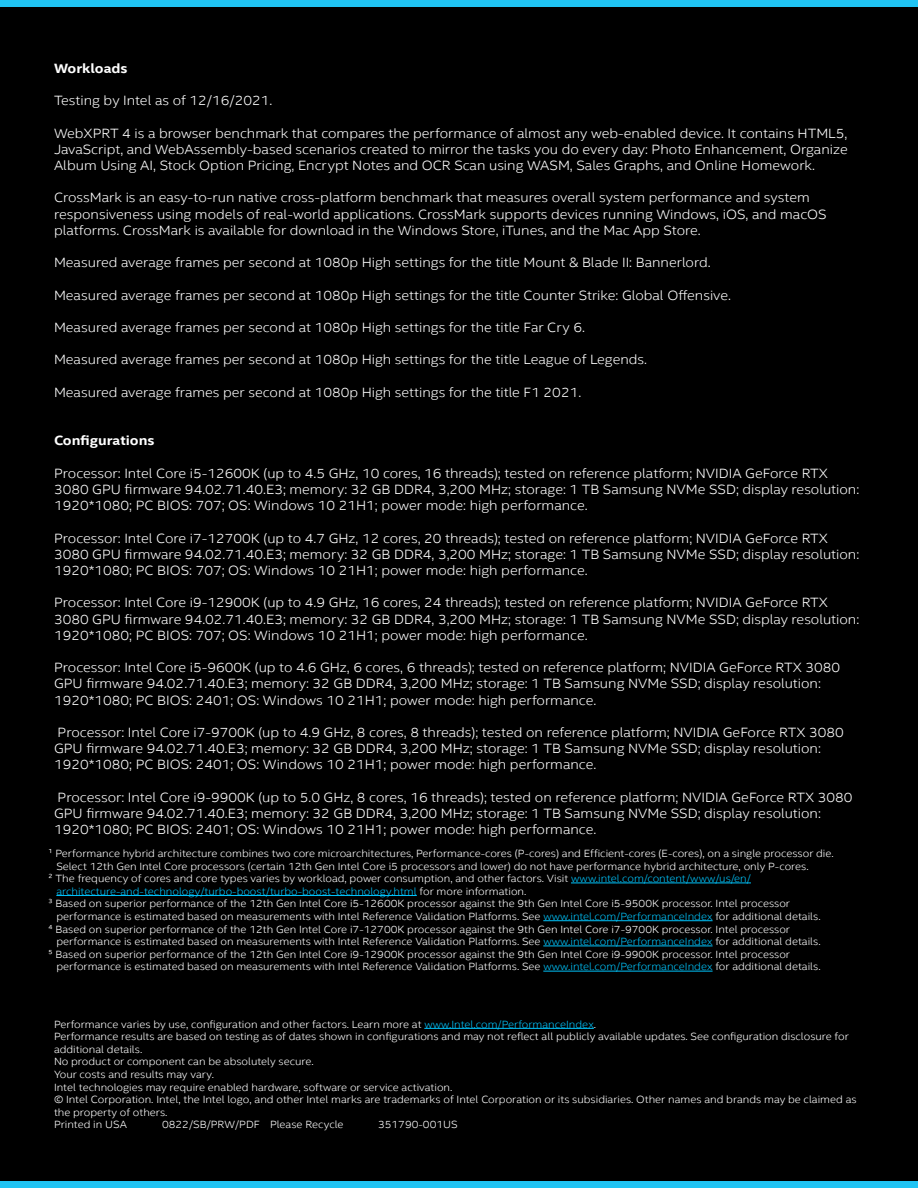
<style>
.page{position:relative;width:918px;height:1188px;background:#fff}
.page>*{position:absolute;margin:0;border:0;box-sizing:border-box;transform-origin:0 0}
.t1{font:300 13.5px/16.2px "Intel Clear";color:#fff;scale:1.08 1}
.t2{font:700 13.5px "Intel Clear";color:#fff;scale:1.08 1}
.t3{font:300 10.5px/12.6px "Intel Clear";color:#fff;scale:1.08 1}
.t4{font:300 10.5px "Intel Clear";color:#00c4fc;scale:1.08 1}
.s1{color:#00c4fc}
.s2{color:#fff}
</style>
<div class="page">
<div style="left:0;top:0;width:918px;height:1182px;background:#000"></div>
<div style="left:0;top:1182px;width:918px;height:6px;background:#20c4f4"></div>
<div style="left:0;top:0;width:918px;height:6px;background:#20c4f4"></div>
<hr style="left:571px;top:883px;width:180px;height:1px;background:#00c4fc">
<hr style="left:56px;top:895px;width:361px;height:1px;background:#00c4fc">
<hr style="left:543px;top:920px;width:170px;height:1px;background:#00c4fc">
<hr style="left:543px;top:946px;width:170px;height:1px;background:#00c4fc">
<hr style="left:543px;top:971px;width:170px;height:1px;background:#00c4fc">
<hr style="left:424px;top:1028px;width:170px;height:1px;background:#00c4fc">
<p class="t2" style="left:54px;top:59px;width:70px">Workloads</p>
<p class="t1" style="left:54px;top:92px;width:204px">Testing by Intel as of 12/16/2021.</p>
<p class="t1" style="left:54px;top:125px;width:737px;text-align:justify">WebXPRT 4 is a browser benchmark that compares the performance of almost any web-enabled device. It contains HTML5, JavaScript, and WebAssembly-based scenarios created to mirror the tasks you do every day: Photo Enhancement, Organize Album Using AI, Stock Option Pricing, Encrypt Notes and OCR Scan using WASM, Sales Graphs, and Online Homework.</p>
<p class="t1" style="left:54px;top:189px;width:717px">CrossMark is an easy-to-run native cross-platform benchmark that measures overall system performance and system responsiveness using models of real-world applications. CrossMark supports devices running Windows, iOS, and macOS platforms. CrossMark is available for download in the Windows Store, iTunes, and the Mac App Store.</p>
<p class="t1" style="left:54px;top:254px;width:610px">Measured average frames per second at 1080p High settings for the title Mount &amp; Blade II: Bannerlord.</p>
<p class="t1" style="left:54px;top:287px;width:629px">Measured average frames per second at 1080p High settings for the title Counter Strike: Global Offensive.</p>
<p class="t1" style="left:54px;top:319px;width:493px">Measured average frames per second at 1080p High settings for the title Far Cry 6.</p>
<p class="t1" style="left:54px;top:351px;width:551px">Measured average frames per second at 1080p High settings for the title League of Legends.</p>
<p class="t1" style="left:54px;top:384px;width:490px">Measured average frames per second at 1080p High settings for the title F1 2021.</p>
<p class="t2" style="left:54px;top:431px;width:95px">Configurations</p>
<p class="t1" style="left:54px;top:465px;width:747px">Processor: Intel Core i5-12600K (up to 4.5 GHz, 10 cores, 16 threads); tested on reference platform; NVIDIA GeForce RTX<br>3080 GPU firmware 94.02.71.40.E3; memory: 32 GB DDR4, 3,200 MHz; storage: 1 TB Samsung NVMe SSD; display resolution:<br>1920*1080; PC BIOS: 707; OS: Windows 10 21H1; power mode: high performance.</p>
<p class="t1" style="left:54px;top:530px;width:747px">Processor: Intel Core i7-12700K (up to 4.7 GHz, 12 cores, 20 threads); tested on reference platform; NVIDIA GeForce RTX<br>3080 GPU firmware 94.02.71.40.E3; memory: 32 GB DDR4, 3,200 MHz; storage: 1 TB Samsung NVMe SSD; display resolution:<br>1920*1080; PC BIOS: 707; OS: Windows 10 21H1; power mode: high performance.</p>
<p class="t1" style="left:54px;top:594px;width:747px">Processor: Intel Core i9-12900K (up to 4.9 GHz, 16 cores, 24 threads); tested on reference platform; NVIDIA GeForce RTX<br>3080 GPU firmware 94.02.71.40.E3; memory: 32 GB DDR4, 3,200 MHz; storage: 1 TB Samsung NVMe SSD; display resolution:<br>1920*1080; PC BIOS: 707; OS: Windows 10 21H1; power mode: high performance.</p>
<p class="t1" style="left:54px;top:659px;width:730px">Processor: Intel Core i5-9600K (up to 4.6 GHz, 6 cores, 6 threads); tested on reference platform; NVIDIA GeForce RTX 3080<br>GPU firmware 94.02.71.40.E3; memory: 32 GB DDR4, 3,200 MHz; storage: 1 TB Samsung NVMe SSD; display resolution:<br>1920*1080; PC BIOS: 2401; OS: Windows 10 21H1; power mode: high performance.</p>
<p class="t1" style="left:54px;top:724px;width:733px">Processor: Intel Core i7-9700K (up to 4.9 GHz, 8 cores, 8 threads); tested on reference platform; NVIDIA GeForce RTX 3080<br>GPU firmware 94.02.71.40.E3; memory: 32 GB DDR4, 3,200 MHz; storage: 1 TB Samsung NVMe SSD; display resolution:<br>1920*1080; PC BIOS: 2401; OS: Windows 10 21H1; power mode: high performance.</p>
<p class="t1" style="left:54px;top:789px;width:741px">Processor: Intel Core i9-9900K (up to 5.0 GHz, 8 cores, 16 threads); tested on reference platform; NVIDIA GeForce RTX 3080<br>GPU firmware 94.02.71.40.E3; memory: 32 GB DDR4, 3,200 MHz; storage: 1 TB Samsung NVMe SSD; display resolution:<br>1920*1080; PC BIOS: 2401; OS: Windows 10 21H1; power mode: high performance.</p>
<p class="t3" style="left:48px;top:847px;width:729px">¹ Performance hybrid architecture combines two core microarchitectures, Performance-cores (P-cores) and Efficient-cores (E-cores), on a single processor die.</p>
<p class="t3" style="left:56px;top:859px;width:698px">Select 12th Gen Intel Core processors (certain 12th Gen Intel Core i5 processors and lower) do not have performance hybrid architecture, only P-cores.</p>
<p class="t3" style="left:48px;top:872px;width:652px">² The frequency of cores and core types varies by workload, power consumption, and other factors. Visit <span class="s1">www.intel.com/content/www/us/en/</span></p>
<p class="t4" style="left:56px;top:884px;width:437px">architecture-and-technology/turbo-boost/turbo-boost-technology.html <span class="s2">for more information.</span></p>
<p class="t3" style="left:48px;top:897px;width:689px">³ Based on superior performance of the 12th Gen Intel Core i5-12600K processor against the 9th Gen Intel Core i5-9500K processor. Intel processor</p>
<p class="t3" style="left:56px;top:910px;width:709px">performance is estimated based on measurements with Intel Reference Validation Platforms. See <span class="s1">www.intel.com/PerformanceIndex</span> for additional details.</p>
<p class="t3" style="left:48px;top:922px;width:689px">⁴ Based on superior performance of the 12th Gen Intel Core i7-12700K processor against the 9th Gen Intel Core i7-9700K processor. Intel processor</p>
<p class="t3" style="left:56px;top:935px;width:709px">performance is estimated based on measurements with Intel Reference Validation Platforms. See <span class="s1">www.intel.com/PerformanceIndex</span> for additional details.</p>
<p class="t3" style="left:48px;top:948px;width:689px">⁵ Based on superior performance of the 12th Gen Intel Core i9-12900K processor against the 9th Gen Intel Core i9-9900K processor. Intel processor</p>
<p class="t3" style="left:56px;top:960px;width:709px">performance is estimated based on measurements with Intel Reference Validation Platforms. See <span class="s1">www.intel.com/PerformanceIndex</span> for additional details.</p>
<p class="t3" style="left:54px;top:1017px;width:745px">Performance varies by use, configuration and other factors. Learn more at <span class="s1">www.Intel.com/PerformanceIndex</span>.<br>Performance results are based on testing as of dates shown in configurations and may not reflect all publicly available updates. See configuration disclosure for additional details.<br>No product or component can be absolutely secure.<br>Your costs and results may vary.<br>Intel technologies may require enabled hardware, software or service activation.<br>© Intel Corporation. Intel, the Intel logo, and other Intel marks are trademarks of Intel Corporation or its subsidiaries. Other names and brands may be claimed as the property of others.<br>Printed in USA</p>
<p class="t3" style="left:162px;top:1118px;width:170px">0822/SB/PRW/PDF Please Recycle</p>
<p class="t3" style="left:378px;top:1118px;width:75px">351790-001US</p>
</div>
